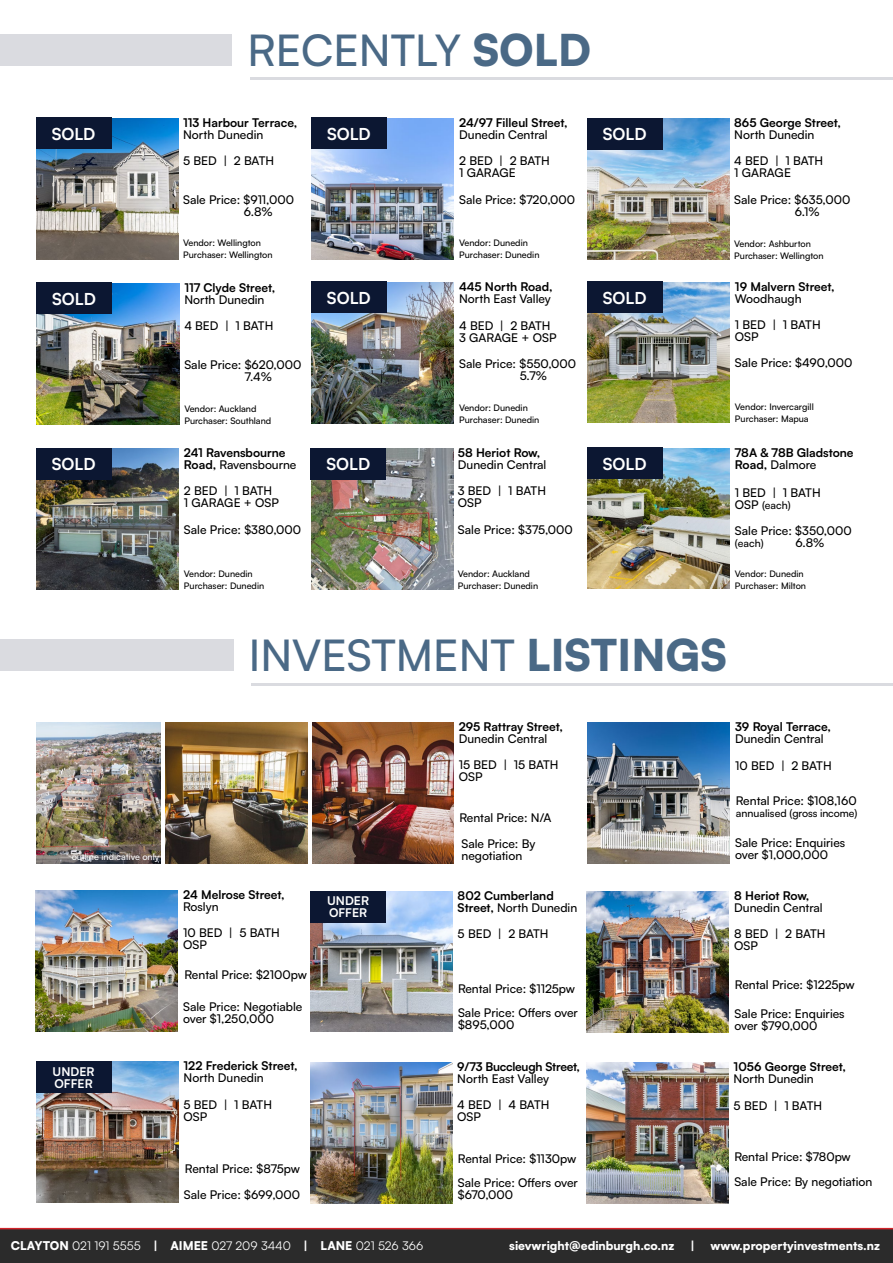
<style>
.page{position:relative;width:893px;height:1263px;background:#fff}
.page>*{position:absolute;margin:0;border:0;box-sizing:border-box;transform-origin:0 0}
.t1{font:500 43.5px "Satoshi";color:#4a6986}
.t2{font:700 16.5px "Satoshi";color:#fff}
.t3{font:500 12px/26.2px "Satoshi";color:#000}
.t4{font:700 12px/12px "Satoshi";color:#000}
.t5{font:900 12px "Satoshi";color:#fff}
.t6{font:12px "Satoshi";color:#fff}
.t7{font:700 12px "Satoshi";letter-spacing:-.02em;color:#000}
.t8{font:700 12px/12px "Satoshi";color:#fff}
.t9{font:500 10.5px "Satoshi";color:#000}
.t10{font:500 9px/12px "Satoshi";color:#000}
.t11{font:500 9px "Satoshi";color:#fff}
.s1{font-weight:900}
.s2{font-weight:500}
.s3{font-size:12px}
</style>
<div class="page">
<img style="left:37px;top:449px;width:142px;height:140px">
<div style="left:36px;top:448px;width:76px;height:31px;background:#0c1732"></div>
<img style="left:312px;top:283px;width:142px;height:140px">
<div style="left:311px;top:282px;width:76px;height:31px;background:#0c1732"></div>
<img style="left:311px;top:449px;width:142px;height:140px">
<div style="left:310px;top:448px;width:76px;height:31px;background:#0c1732"></div>
<img style="left:588px;top:448px;width:142px;height:141px">
<div style="left:587px;top:448px;width:76px;height:31px;background:#0c1732"></div>
<img style="left:588px;top:282px;width:142px;height:141px">
<div style="left:587px;top:282px;width:76px;height:31px;background:#0c1732"></div>
<div style="left:0;top:640px;width:233px;height:31px;background:#dadbe0"></div>
<hr style="left:252px;top:683px;width:641px;height:2px;background:#dadbe0">
<img style="left:36px;top:723px;width:125px;height:140px">
<img style="left:588px;top:723px;width:142px;height:140px">
<img style="left:36px;top:890px;width:142px;height:141px">
<img style="left:587px;top:891px;width:142px;height:141px">
<img style="left:36px;top:1062px;width:142px;height:140px">
<img style="left:311px;top:1063px;width:142px;height:140px">
<img style="left:586px;top:1063px;width:142px;height:140px">
<img style="left:37px;top:283px;width:142px;height:141px">
<div style="left:36px;top:283px;width:76px;height:31px;background:#0c1732"></div>
<img style="left:310px;top:891px;width:142px;height:140px">
<div style="left:310px;top:891px;width:76px;height:31px;background:#0c1732"></div>
<div style="left:0;top:1229px;width:893px;height:34px;background:#2b2b2b"></div>
<hr style="left:0;top:1228px;width:893px;height:1px;background:#d2232a">
<img style="left:36px;top:119px;width:142px;height:140px">
<div style="left:36px;top:118px;width:76px;height:31px;background:#0c1732"></div>
<img style="left:312px;top:119px;width:142px;height:140px">
<div style="left:311px;top:118px;width:76px;height:31px;background:#0c1732"></div>
<img style="left:588px;top:119px;width:142px;height:140px">
<div style="left:587px;top:118px;width:76px;height:31px;background:#0c1732"></div>
<div style="left:0;top:34px;width:232px;height:31px;background:#dadbe0"></div>
<hr style="left:251px;top:78px;width:642px;height:2px;background:#dadbe0">
<div style="left:36px;top:1061px;width:76px;height:32px;background:#0c1732"></div>
<img style="left:166px;top:723px;width:141px;height:140px">
<img style="left:312px;top:723px;width:141px;height:140px">
<h1 class="t1" style="left:247px;top:20px;width:345px">RECENTLY <span class="s1">SOLD</span></h1>
<h2 class="t2" style="left:52px;top:122px;width:45px">SOLD</h2>
<p class="t4" style="left:183px;top:116px;width:115px">113 Harbour Terrace,</p>
<p class="t3" style="left:183px;top:121px;width:92px">North Dunedin<br>5 BED | 2 BATH</p>
<p class="t3" style="left:244px;top:193px;width:52px;line-height:12px;text-indent:-61px">Sale Price: $911,000<br>6.8%</p>
<p class="t10" style="left:183px;top:237px;width:91px">Vendor: Wellington<br>Purchaser: Wellington</p>
<h2 class="t2" style="left:327px;top:122px;width:45px">SOLD</h2>
<p class="t4" style="left:459px;top:116px;width:110px">24/97 Filleul Street,</p>
<p class="t3" style="left:459px;top:121px;width:92px">Dunedin Central<br>2 BED | 2 BATH</p>
<p class="t3" style="left:459px;top:159px;width:117px">1 GARAGE<br>Sale Price: $720,000</p>
<p class="t10" style="left:459px;top:237px;width:82px">Vendor: Dunedin<br>Purchaser: Dunedin</p>
<h2 class="t2" style="left:603px;top:122px;width:45px">SOLD</h2>
<p class="t4" style="left:734px;top:116px;width:108px">865 George Street,</p>
<p class="t3" style="left:734px;top:121px;width:90px">North Dunedin<br>4 BED | 1 BATH</p>
<p class="t3" style="left:734px;top:159px;width:118px">1 GARAGE<br>Sale Price: $635,000</p>
<p class="t3" style="left:795px;top:198px;width:26px">6.1%</p>
<p class="t10" style="left:734px;top:237px;width:91px">Vendor: Ashburton<br>Purchaser: Wellington</p>
<h2 class="t2" style="left:52px;top:287px;width:45px">SOLD</h2>
<p class="t4" style="left:184px;top:281px;width:92px">117 Clyde Street,</p>
<p class="t3" style="left:184px;top:286px;width:90px">North Dunedin<br>4 BED | 1 BATH</p>
<p class="t3" style="left:245px;top:358px;width:58px;line-height:12px;text-indent:-61px">Sale Price: $620,000<br>7.4%</p>
<p class="t10" style="left:184px;top:402px;width:88px">Vendor: Auckland<br>Purchaser: Southland</p>
<h2 class="t2" style="left:327px;top:286px;width:45px">SOLD</h2>
<p class="t4" style="left:459px;top:280px;width:95px">445 North Road,</p>
<p class="t3" style="left:459px;top:285px;width:93px">North East Valley<br>4 BED | 2 BATH</p>
<p class="t3" style="left:459px;top:323px;width:119px">3 GARAGE + OSP<br>Sale Price: $550,000</p>
<p class="t3" style="left:520px;top:362px;width:29px">5.7%</p>
<p class="t10" style="left:459px;top:401px;width:82px">Vendor: Dunedin<br>Purchaser: Dunedin</p>
<h2 class="t2" style="left:603px;top:286px;width:45px">SOLD</h2>
<p class="t4" style="left:735px;top:280px;width:101px">19 Malvern Street,</p>
<p class="t3" style="left:735px;top:285px;width:87px">Woodhaugh<br>1 BED | 1 BATH</p>
<p class="t3" style="left:735px;top:323px;width:119px">OSP<br>Sale Price: $490,000</p>
<p class="t10" style="left:735px;top:400px;width:80px">Vendor: Invercargill<br>Purchaser: Mapua</p>
<h2 class="t2" style="left:52px;top:452px;width:45px">SOLD</h2>
<p class="t4" style="left:184px;top:446px;width:114px">241 Ravensbourne<br>Road, <span class="s2">Ravensbourne</span></p>
<p class="t3" style="left:184px;top:484px;width:96px;line-height:12px">2 BED | 1 BATH<br>1 GARAGE + OSP</p>
<p class="t3" style="left:184px;top:516px;width:119px">Sale Price: $380,000</p>
<p class="t10" style="left:184px;top:567px;width:82px">Vendor: Dunedin<br>Purchaser: Dunedin</p>
<h2 class="t2" style="left:326px;top:452px;width:45px">SOLD</h2>
<p class="t4" style="left:735px;top:446px;width:120px">78A &amp; 78B Gladstone<br>Road, <span class="s2">Dalmore</span></p>
<p class="t3" style="left:735px;top:479px;width:87px">1 BED | 1 BATH</p>
<p class="t9" style="left:735px;top:498px;width:57px"><span class="s3">OSP</span> (each)</p>
<p class="t3" style="left:735px;top:517px;width:118px">Sale Price: $350,000</p>
<p class="t9" style="left:735px;top:536px;width:30px">(each)</p>
<p class="t3" style="left:795px;top:529px;width:30px">6.8%</p>
<p class="t10" style="left:735px;top:567px;width:73px">Vendor: Dunedin<br>Purchaser: Milton</p>
<p class="t4" style="left:458px;top:446px;width:84px">58 Heriot Row,</p>
<p class="t3" style="left:458px;top:451px;width:90px">Dunedin Central<br>3 BED | 1 BATH</p>
<p class="t3" style="left:458px;top:489px;width:116px">OSP<br>Sale Price: $375,000</p>
<p class="t10" style="left:458px;top:567px;width:82px">Vendor: Auckland<br>Purchaser: Dunedin</p>
<h2 class="t2" style="left:603px;top:452px;width:45px">SOLD</h2>
<h1 class="t1" style="left:249px;top:625px;width:480px">INVESTMENT <span class="s1">LISTINGS</span></h1>
<p class="t4" style="left:459px;top:720px;width:106px">295 Rattray Street,</p>
<p class="t3" style="left:459px;top:725px;width:101px">Dunedin Central<br>15 BED | 15 BATH</p>
<p class="t3" style="left:459px;top:763px;width:25px">OSP</p>
<p class="t3" style="left:459px;top:804px;width:93px">Rental Price: N/A</p>
<p class="t4" style="left:735px;top:720px;width:97px">39 Royal Terrace,</p>
<p class="t3" style="left:735px;top:725px;width:98px">Dunedin Central<br>10 BED | 2 BATH</p>
<p class="t3" style="left:736px;top:787px;width:122px">Rental Price: $108,160</p>
<p class="t9" style="left:736px;top:806px;width:123px">annualised (gross income)</p>
<p class="t3" style="left:461px;top:830px;width:75px">Sale Price: By</p>
<p class="t11" style="left:72px;top:850px;width:89px">outline indicative only</p>
<p class="t3" style="left:461px;top:842px;width:62px">negotiation</p>
<p class="t8" style="left:53px;top:1065px;width:43px">UNDER<br>OFFER</p>
<p class="t4" style="left:183px;top:888px;width:103px">24 Melrose Street,</p>
<p class="t3" style="left:183px;top:893px;width:98px">Roslyn<br>10 BED | 5 BATH</p>
<p class="t3" style="left:183px;top:931px;width:25px">OSP</p>
<p class="t3" style="left:185px;top:961px;width:124px">Rental Price: $2100pw</p>
<p class="t3" style="left:183px;top:1000px;width:121px;line-height:12px">Sale Price: Negotiable over $1,250,000</p>
<p class="t4" style="left:184px;top:1059px;width:116px">122 Frederick Street,</p>
<p class="t3" style="left:184px;top:1064px;width:90px">North Dunedin<br>5 BED | 1 BATH</p>
<p class="t3" style="left:184px;top:1102px;width:25px">OSP</p>
<p class="t3" style="left:185px;top:1155px;width:117px">Rental Price: $875pw</p>
<p class="t3" style="left:184px;top:1180px;width:118px">Sale Price: $699,000</p>
<p class="t8" style="left:327px;top:894px;width:43px">UNDER<br>OFFER</p>
<p class="t4" style="left:458px;top:889px;width:121px">802 Cumberland<br>Street, <span class="s2">North Dunedin</span></p>
<p class="t3" style="left:458px;top:920px;width:92px">5 BED | 2 BATH</p>
<p class="t3" style="left:458px;top:975px;width:119px">Rental Price: $1125pw</p>
<p class="t3" style="left:458px;top:1006px;width:122px;line-height:12px">Sale Price: Offers over $895,000</p>
<p class="t7" style="left:457px;top:1058px;width:124px">9/73 Buccleugh Street,</p>
<p class="t3" style="left:457px;top:1065px;width:94px">North East Valley<br>4 BED | 4 BATH</p>
<p class="t3" style="left:457px;top:1103px;width:25px">OSP</p>
<p class="t3" style="left:458px;top:1145px;width:120px">Rental Price: $1130pw</p>
<p class="t3" style="left:458px;top:1176px;width:122px;line-height:12px">Sale Price: Offers over $670,000</p>
<p class="t3" style="left:735px;top:836px;width:112px;line-height:12px">Sale Price: Enquiries over $1,000,000</p>
<p class="t4" style="left:734px;top:889px;width:77px">8 Heriot Row,</p>
<p class="t3" style="left:734px;top:894px;width:93px">Dunedin Central<br>8 BED | 2 BATH</p>
<p class="t3" style="left:734px;top:932px;width:25px">OSP</p>
<p class="t3" style="left:735px;top:971px;width:121px">Rental Price: $1225pw</p>
<p class="t3" style="left:735px;top:1007px;width:112px;line-height:12px">Sale Price: Enquiries over $790,000</p>
<p class="t4" style="left:734px;top:1060px;width:114px">1056 George Street,</p>
<p class="t3" style="left:734px;top:1065px;width:90px">North Dunedin<br>5 BED | 1 BATH</p>
<p class="t3" style="left:734px;top:1143px;width:118px">Rental Price: $780pw</p>
<p class="t3" style="left:734px;top:1168px;width:139px">Sale Price: By negotiation</p>
<p class="t6" style="left:11px;top:1238px;width:414px"><span class="s1">CLAYTON</span> 021 191 5555 <span class="s1">| AIMEE</span> 027 209 3440 <span class="s1">| LANE</span> 021 526 366</p>
<p class="t5" style="left:509px;top:1236px;width:167px">sievwright@edinburgh.co.nz</p>
<p class="t5" style="left:690px;top:1236px;width:6px">|</p>
<p class="t5" style="left:710px;top:1236px;width:171px">www.propertyinvestments.nz</p>
</div>
